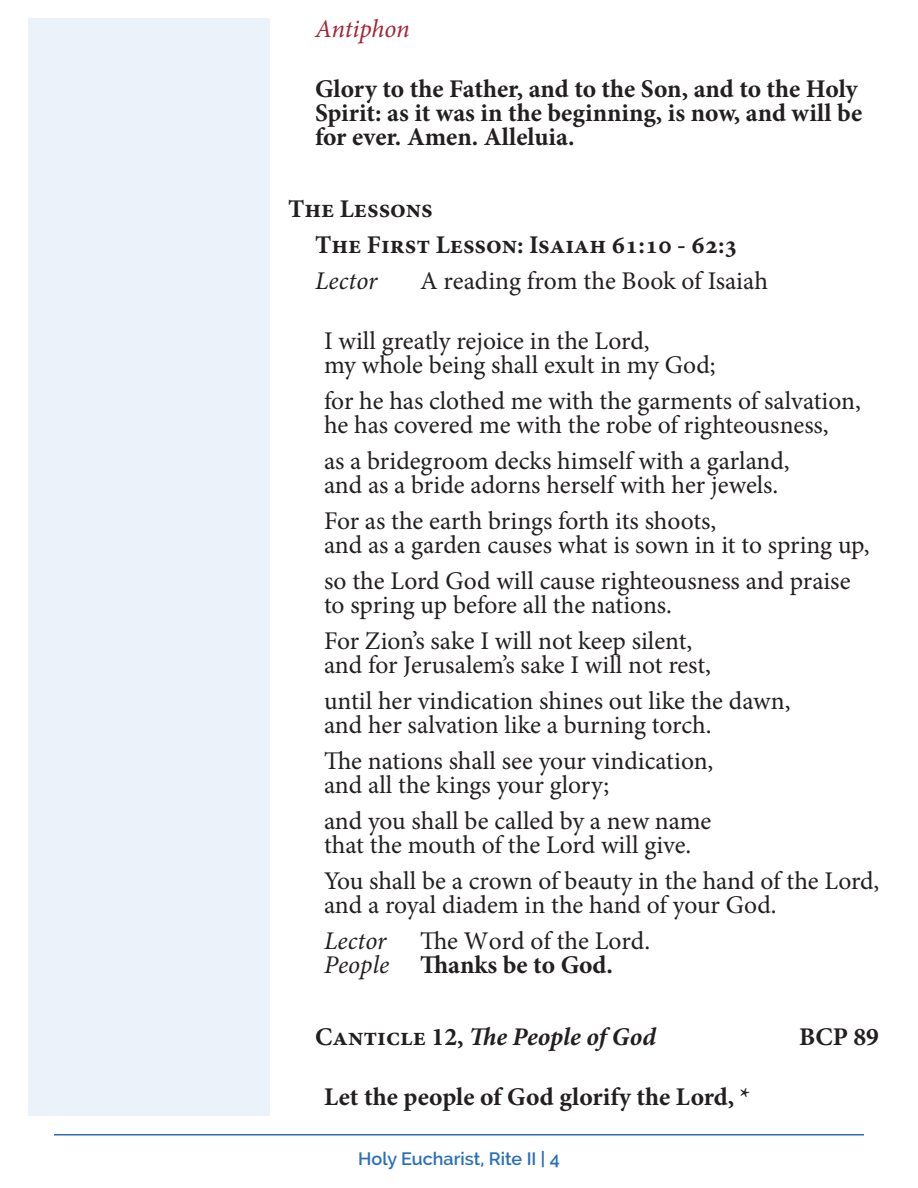
<style>
.page{position:relative;width:918px;height:1188px;background:#fff}
.page>*{position:absolute;margin:0;border:0;box-sizing:border-box;transform-origin:0 0}
.People{font:25.5px/24px "Minion Pro";color:#231f20}
.Section_Header{font:700 25.5px/24px "Minion Pro";color:#231f20}
.People-2{font:700 25.5px "Minion Pro";color:#231f20}
.People-3{font:italic 700 25.5px "Minion Pro";color:#231f20}
.People-4{font:italic 25.5px "Minion Pro";color:#231f20}
.People-5{font:italic 25.5px "Minion Pro";letter-spacing:-.005em;color:#a32638}
.t1{font:600 18px "Raleway";color:#296eb7}
.s1{font-style:italic}
.s2{font-weight:700}
.s3{font-style:normal}
</style>
<div class="page">
<hr style="left:54px;top:1134px;width:810px;height:2px;background:#296eb7">
<div style="left:28px;top:18px;width:242px;height:1098px;background:#ebf2f9"></div>
<p class="People-5" style="left:315px;top:11px;width:96px">Antiphon</p>
<p class="Section_Header" style="left:315px;top:76px;width:549px">Glory to the Father, and to the Son, and to the Holy<br>Spirit: as it was in the beginning, is now, and will be for ever. Amen. Alleluia.</p>
<p class="Section_Header" style="left:288px;top:196px;width:146px">The Lessons</p>
<p class="People-2" style="left:315px;top:226px;width:424px">The First Lesson: Isaiah 61:10 - 62:3</p>
<p class="People-4" style="left:315px;top:263px;width:64px">Lector</p>
<p class="People" style="left:420px;top:269px;width:350px">A reading from the Book of Isaiah</p>
<p class="People" style="left:324px;top:329px;width:393px">I will greatly rejoice in the Lord,<br>my whole being shall exult in my God;</p>
<p class="People" style="left:324px;top:389px;width:538px">for he has clothed me with the garments of salvation, he has covered me with the robe of righteousness,</p>
<p class="People" style="left:324px;top:449px;width:467px">as a bridegroom decks himself with a garland, and as a bride adorns herself with her jewels.</p>
<p class="People" style="left:324px;top:509px;width:547px">For as the earth brings forth its shoots,<br>and as a garden causes what is sown in it to spring up,</p>
<p class="People" style="left:324px;top:569px;width:528px">so the Lord God will cause righteousness and praise to spring up before all the nations.</p>
<p class="People" style="left:324px;top:629px;width:389px">For Zion’s sake I will not keep silent, and for Jerusalem’s sake I will not rest,</p>
<p class="People" style="left:324px;top:689px;width:468px">until her vindication shines out like the dawn, and her salvation like a burning torch.</p>
<p class="People" style="left:324px;top:749px;width:391px">The nations shall see your vindication, and all the kings your glory;</p>
<p class="People" style="left:324px;top:809px;width:389px">and you shall be called by a new name that the mouth of the Lord will give.</p>
<p class="People" style="left:324px;top:869px;width:557px">You shall be a crown of beauty in the hand of the Lord, and a royal diadem in the hand of your God.</p>
<p class="People-4" style="left:324px;top:923px;width:64px">Lector</p>
<p class="People" style="left:324px;top:929px;width:328px;text-indent:96px">The Word of the Lord.<br><span class="s1">People</span> <span class="s2">Thanks be to God.</span></p>
<p class="People-3" style="left:315px;top:1018px;width:343px"><span class="s3">Canticle 12,</span> The People of God</p>
<p class="People-2" style="left:799px;top:1018px;width:81px">BCP 89</p>
<p class="People-2" style="left:324px;top:1078px;width:428px">Let the people of God glorify the Lord, *</p>
<p class="t1" style="left:358px;top:1149px;width:203px">Holy Eucharist, Rite II | 4</p>
</div>
